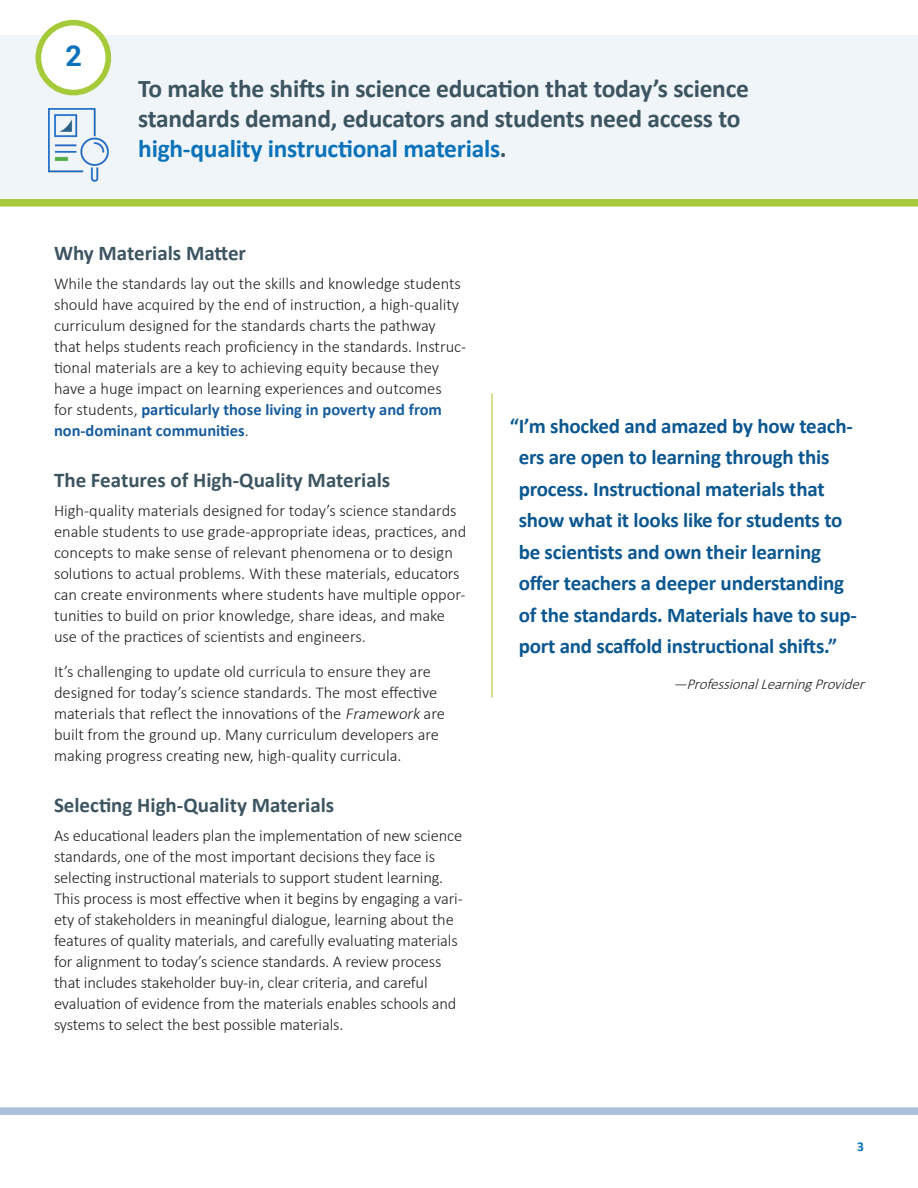
<style>
.page{position:relative;width:918px;height:1188px;background:#fff}
.page>*{position:absolute;margin:0;border:0;box-sizing:border-box;transform-origin:0 0}
.t1{font:700 28.8px "Roboto";color:#0b72ba}
.Strategy{font:700 25.5px/30px "Calibri";letter-spacing:-.01em;color:#3d5461}
.t2{font:700 21px/31.5px "Calibri";letter-spacing:-.01em;color:#0b5790}
.t3{font:700 21px "Calibri";color:#3d5461}
.t4{font:300 16.5px/21px "Calibri";color:#231f20}
.t5{font:italic 300 15px "Calibri";color:#231f20}
.t6{font:700 13.5px "Calibri";color:#0b72ba}
.s1{color:#0b72ba}
.s2{font-weight:700;color:#175d9e}
.s3{font-style:italic}
</style>
<div class="page">
<div style="left:0;top:35px;width:918px;height:168px;background:#eff5f8"></div>
<div style="left:38px;top:23px;width:70px;height:70px;background:#fff;border-radius:50%"></div>
<div style="left:36px;top:20px;width:75px;height:75px;border:6px solid #a6ca39;border-radius:50%"></div>
<div style="left:0;top:199px;width:918px;height:8px;background:#a6ca39"></div>
<div style="left:0;top:1107px;width:918px;height:8px;background:#aac1da"></div>
<img style="left:48px;top:108px;width:60px;height:74px">
<p class="t1" style="left:66px;top:36px;width:18px">2</p>
<p class="Strategy" style="left:138px;top:74px;width:612px">To make the shifts in science education that today’s science standards demand, educators and students need access to <span class="s1">high-quality instructional materials</span>.</p>
<p class="t3" style="left:54px;top:240px;width:194px">Why Materials Matter</p>
<p class="t4" style="left:54px;top:273px;width:414px">While the standards lay out the skills and knowledge students should have acquired by the end of instruction, a high-quality curriculum designed for the standards charts the pathway that helps students reach proficiency in the standards. Instruc&shy;tional materials are a key to achieving equity because they have a huge impact on learning experiences and outcomes<br>for students, <span class="s2">particularly those living in poverty and from non-dominant communities</span>.</p>
<p class="t3" style="left:54px;top:467px;width:338px">The Features of High-Quality Materials</p>
<p class="t4" style="left:54px;top:500px;width:414px">High-quality materials designed for today’s science standards enable students to use grade-appropriate ideas, practices, and concepts to make sense of relevant phenomena or to design solutions to actual problems. With these materials, educators can create environments where students have multiple oppor&shy;tunities to build on prior knowledge, share ideas, and make use of the practices of scientists and engineers.</p>
<p class="t4" style="left:54px;top:660px;width:393px">It’s challenging to update old curricula to ensure they are designed for today’s science standards. The most effective materials that reflect the innovations of the <span class="s3">Framework</span> are built from the ground up. Many curriculum developers are making progress creating new, high-quality curricula.</p>
<p class="t3" style="left:54px;top:791px;width:282px">Selecting High-Quality Materials</p>
<p class="t4" style="left:54px;top:824px;width:410px">As educational leaders plan the implementation of new science standards, one of the most important decisions they face is selecting instructional materials to support student learning.<br>This process is most effective when it begins by engaging a vari&shy;ety of stakeholders in meaningful dialogue, learning about the features of quality materials, and carefully evaluating materials for alignment to today’s science standards. A review process that includes stakeholder buy-in, clear criteria, and careful evaluation of evidence from the materials enables schools and systems to select the best possible materials.</p>
<p class="t2" style="left:519px;top:410px;width:340px;text-indent:-9px">“I’m shocked and amazed by how teach&shy;ers are open to learning through this process. Instructional materials that show what it looks like for students to be scientists and own their learning offer teachers a deeper understanding of the standards. Materials have to sup&shy;port and scaffold instructional shifts.”</p>
<p class="t5" style="left:673px;top:675px;width:197px">—ProfessionalLearningProvider</p>
<p class="t6" style="left:857px;top:1137px;width:8px">3</p>
</div>
